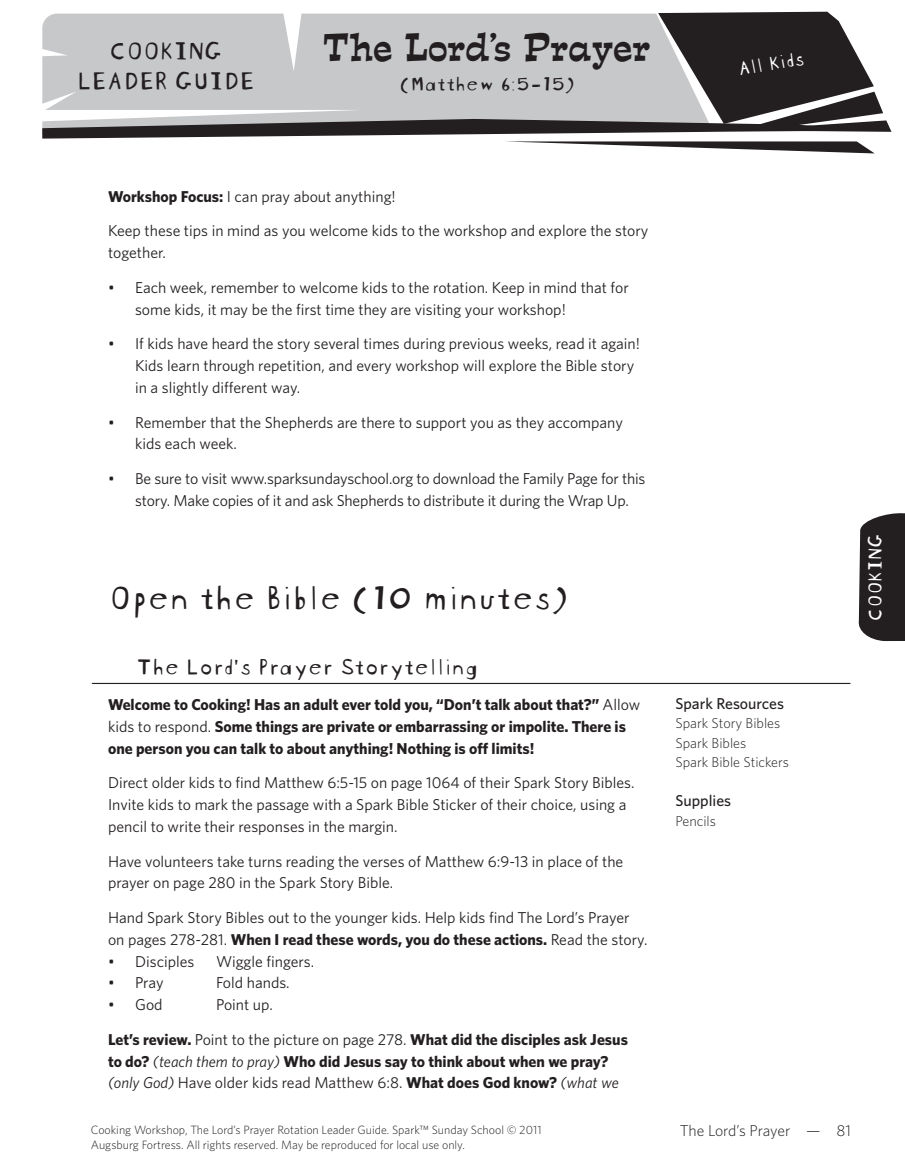
<style>
.page{position:relative;width:905px;height:1175px;background:#fff}
.page>*{position:absolute;margin:0;border:0;box-sizing:border-box;transform-origin:0 0}
._1h1{font:36px "Blockhead Unplugged";color:#231f20}
.t1{font:36px "Estro Font";letter-spacing:-.005em;color:#231f20;scale:.95 1}
.A_head{font:27px/30px "Blockhead Unplugged";color:#231f20;text-align:center}
._2h2{font:24px "Blockhead Unplugged";color:#231f20}
.t2{font:21px "Blockhead Unplugged";color:#231f20}
.A_head-2{font:21px "Blockhead Unplugged";color:#fff}
.Body{font:15.75px/21.8px "Whitney";color:#231f20}
._6BL{font:15.75px/21.8px "Whitney";color:#231f20}
.Body-2{font:700 15.75px/21.8px "Whitney";color:#231f20}
.BL-no{font:15.75px "Whitney";color:#231f20}
._4Sidebar_head{font:500 15.75px "Whitney";color:#231f20}
.t3{font:300 15.75px "Whitney";letter-spacing:-.01em;color:#231f20}
._5Sidebar_text{font:300 14.25px "Whitney";color:#231f20}
.t4{font:300 12px/15px "Whitney";color:#231f20}
.s1{font-weight:700}
.s2{font-weight:400}
.s3{font-weight:400;font-style:italic}
</style>
<div class="page">
<svg style="left:42px;top:11px;width:849px;height:142px"></svg>
<svg style="left:858px;top:513px;width:46px;height:128px;background:#353132"></svg>
<hr style="left:92px;top:683px;width:758px;height:1px;background:#231f20">
<p class="A_head" style="left:76px;top:33px;width:179px">COOKING<br>LEADER GUIDE</p>
<h1 class="t1" style="left:323px;top:21px;width:346px">The Lord’s Prayer</h1>
<h3 class="t2" style="left:399px;top:67px;width:177px">(Matthew 6:5-15)</h3>
<p class="A_head-2" style="left:734px;top:52px;width:69px;rotate:-10deg">All Kids</p>
<p class="Body" style="left:108px;top:185px;width:289px"><span class="s1">Workshop Focus:</span> I can pray about anything!</p>
<p class="Body" style="left:108px;top:220px;width:542px">Keep these tips in mind as you welcome kids to the workshop and explore the story together.</p>
<p class="_6BL" style="left:135px;top:276px;width:495px;text-indent:-27px">• Each week, remember to welcome kids to the rotation. Keep in mind that for some kids, it may be the first time they are visiting your workshop!</p>
<p class="_6BL" style="left:135px;top:332px;width:506px;text-indent:-27px">• If kids have heard the story several times during previous weeks, read it again!<br>Kids learn through repetition, and every workshop will explore the Bible story in a slightly different way.</p>
<p class="_6BL" style="left:135px;top:411px;width:489px;text-indent:-27px">• Remember that the Shepherds are there to support you as they accompany kids each week.</p>
<p class="_6BL" style="left:135px;top:467px;width:512px;text-indent:-27px">• Be sure to visit www.sparksundayschool.org to download the Family Page for this story. Make copies of it and ask Shepherds to distribute it during the Wrap Up.</p>
<p class="_1h1" style="left:108px;top:568px;width:462px">Open the Bible (10 minutes)</p>
<p class="_2h2" style="left:135px;top:646px;width:344px">The Lord’s Prayer Storytelling</p>
<p class="Body-2" style="left:108px;top:693px;width:534px">Welcome to Cooking! Has an adult ever told you, “Don’t talk about that?” <span class="s2">Allow kids to respond.</span> Some things are private or embarrassing or impolite. There is one person you can talk to about anything! Nothing is off limits!</p>
<p class="Body" style="left:108px;top:771px;width:528px">Direct older kids to find Matthew 6:5-15 on page 1064 of their Spark Story Bibles.<br>Invite kids to mark the passage with a Spark Bible Sticker of their choice, using a pencil to write their responses in the margin.</p>
<p class="Body" style="left:108px;top:849px;width:516px">Have volunteers take turns reading the verses of Matthew 6:9-13 in place of the prayer on page 280 in the Spark Story Bible.</p>
<p class="Body" style="left:108px;top:906px;width:541px">Hand Spark Story Bibles out to the younger kids. Help kids find The Lord’s Prayer on pages 278-281. <span class="s1">When I read these words, you do these actions.</span> Read the story.</p>
<p class="BL-no" style="left:108px;top:950px;width:88px">• Disciples</p>
<p class="BL-no" style="left:216px;top:950px;width:100px">Wiggle fingers.</p>
<p class="BL-no" style="left:108px;top:972px;width:57px">• Pray</p>
<p class="BL-no" style="left:216px;top:972px;width:75px">Fold hands.</p>
<p class="BL-no" style="left:108px;top:994px;width:56px">• God</p>
<p class="BL-no" style="left:216px;top:994px;width:58px">Point up.</p>
<p class="Body-2" style="left:108px;top:1028px;width:521px">Let’s review. <span class="s2">Point to the picture on page 278.</span> What did the disciples ask Jesus to do? <span class="s3">(teach them to pray)</span> Who did Jesus say to think about when we pray? <span class="s3">(only God)</span> <span class="s2">Have older kids read Matthew 6:8.</span> What does God know? <span class="s3">(what we</span></p>
<p class="_4Sidebar_head" style="left:675px;top:693px;width:110px">Spark Resources</p>
<p class="_5Sidebar_text" style="left:675px;top:714px;width:106px">Spark Story Bibles</p>
<p class="_5Sidebar_text" style="left:675px;top:733px;width:72px">Spark Bibles</p>
<p class="_5Sidebar_text" style="left:675px;top:753px;width:115px">Spark Bible Stickers</p>
<p class="_4Sidebar_head" style="left:675px;top:790px;width:57px">Supplies</p>
<p class="_5Sidebar_text" style="left:675px;top:811px;width:42px">Pencils</p>
<p class="t4" style="left:91px;top:1122px;width:452px">Cooking Workshop, The Lord’s Prayer Rotation Leader Guide. Spark™ Sunday School © 2011<br>Augsburg Fortress. All rights reserved. May be reproduced for local use only.</p>
<p class="t3" style="left:680px;top:1119px;width:172px">The Lord’s Prayer — 81</p>
<h3 class="A_head-2" style="left:857px;top:621px;width:89px;rotate:-90deg">COOKING</h3>
</div>
